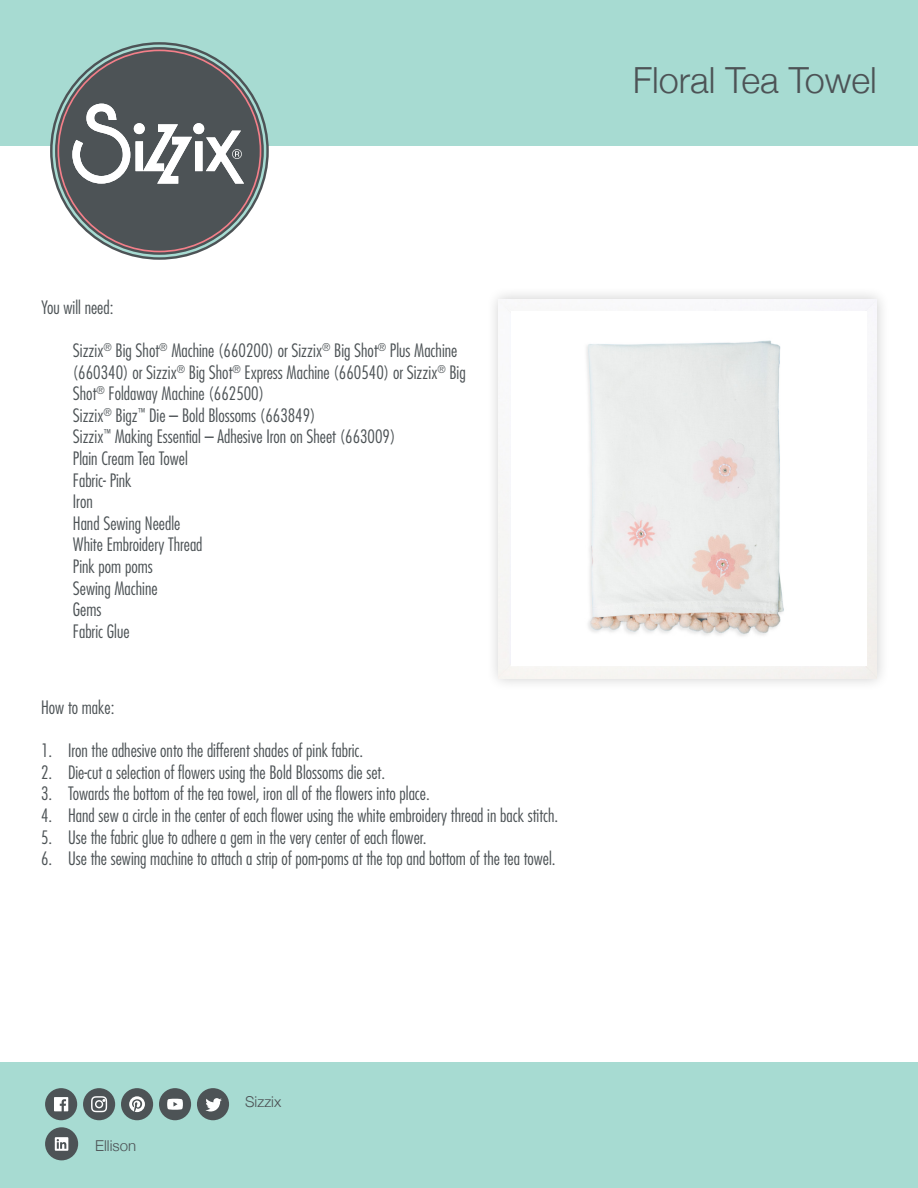
<style>
.page{position:relative;width:918px;height:1188px;background:#fff}
.page>*{position:absolute;margin:0;border:0;box-sizing:border-box;transform-origin:0 0}
.t1{font:300 36px "Helvetica Neue";color:#4d5356}
.t2{font:300 condensed 18px/21.6px "Futura";color:#4d5356}
.t3{font:300 15px "Helvetica Neue";color:#4d5356}
</style>
<div class="page">
<div style="left:0;top:0;width:918px;height:146px;background:#a7dbd2"></div>
<div style="left:0;top:1063px;width:918px;height:125px;background:#a7dbd2"></div>
<div style="left:485px;top:286px;width:405px;height:406px;background:#000;opacity:.2"></div>
<img style="left:499px;top:299px;width:378px;height:379px">
<img style="left:512px;top:311px;width:354px;height:355px">
<svg style="left:53px;top:45px;width:213px;height:212px"></svg>
<svg style="left:58px;top:50px;width:203px;height:202px"></svg>
<div style="left:197px;top:1088px;width:32px;height:32px;background:#4d5356;border-radius:50%"></div>
<svg style="left:205px;top:1098px;width:17px;height:13px"></svg>
<div style="left:83px;top:1088px;width:32px;height:32px;background:#4d5356;border-radius:50%"></div>
<svg style="left:91px;top:1096px;width:16px;height:16px"></svg>
<div style="left:159px;top:1088px;width:32px;height:32px;background:#4d5356;border-radius:50%"></div>
<svg style="left:167px;top:1099px;width:16px;height:11px"></svg>
<div style="left:121px;top:1088px;width:32px;height:32px;background:#4d5356;border-radius:50%"></div>
<svg style="left:129px;top:1096px;width:16px;height:16px"></svg>
<div style="left:45px;top:1088px;width:32px;height:32px;background:#4d5356;border-radius:50%"></div>
<svg style="left:54px;top:1097px;width:14px;height:14px"></svg>
<div style="left:45px;top:1127px;width:33px;height:33px;background:#4d5356;border-radius:50%"></div>
<svg style="left:55px;top:1137px;width:13px;height:14px"></svg>
<h1 class="t1" style="left:633px;top:51px;width:246px">Floral Tea Towel</h1>
<p class="t2" style="left:41px;top:296px;width:74px">You will need:</p>
<p class="t2" style="left:73px;top:339px;width:394px">Sizzix<sup>®</sup> Big Shot<sup>®</sup> Machine (660200) or Sizzix<sup>®</sup> Big Shot<sup>®</sup> Plus Machine (660340) or Sizzix<sup>®</sup> Big Shot<sup>®</sup> Express Machine (660540) or Sizzix<sup>®</sup> Big<br>Shot<sup>®</sup> Foldaway Machine (662500)<br>Sizzix<sup>®</sup> Bigz<sup>™</sup> Die – Bold Blossoms (663849)<br>Sizzix<sup>™</sup> Making Essential – Adhesive Iron on Sheet (663009)<br>Plain Cream Tea Towel<br>Fabric- Pink<br>Iron<br>Hand Sewing Needle<br>White Embroidery Thread<br>Pink pom poms<br>Sewing Machine<br>Gems<br>Fabric Glue</p>
<p class="t2" style="left:41px;top:696px;width:75px">How to make:</p>
<p class="t2" style="left:41px;top:739px;width:324px">1. Iron the adhesive onto the different shades of pink fabric.</p>
<p class="t2" style="left:41px;top:761px;width:346px">2. Die-cut a selection of flowers using the Bold Blossoms die set.</p>
<p class="t2" style="left:41px;top:783px;width:390px">3. Towards the bottom of the tea towel, iron all of the flowers into place.</p>
<p class="t2" style="left:41px;top:804px;width:519px">4. Hand sew a circle in the center of each flower using the white embroidery thread in back stitch.</p>
<p class="t2" style="left:41px;top:826px;width:387px">5. Use the fabric glue to adhere a gem in the very center of each flower.</p>
<p class="t2" style="left:41px;top:847px;width:516px">6. Use the sewing machine to attach a strip of pom-poms at the top and bottom of the tea towel.</p>
<p class="t3" style="left:95px;top:1134px;width:42px">Ellison</p>
<p class="t3" style="left:245px;top:1090px;width:38px">Sizzix</p>
</div>
